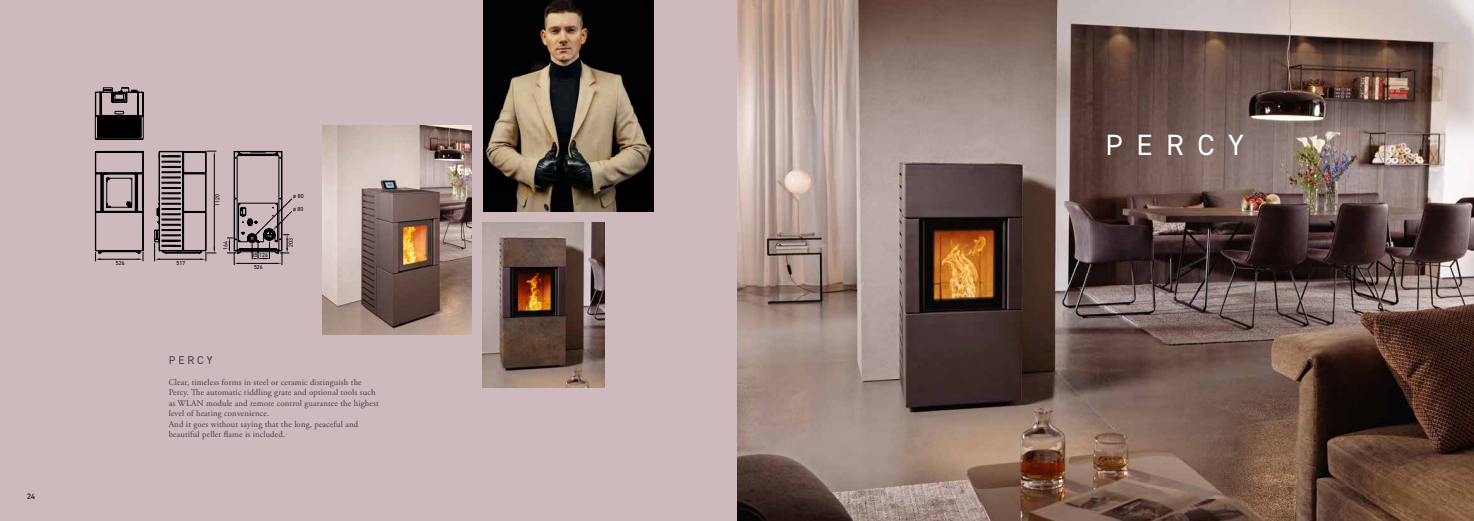
<style>
.page{position:relative;width:1474px;height:521px;background:#fff}
.page>*{position:absolute;margin:0;border:0;box-sizing:border-box;transform-origin:0 0}
.t1{font:29.4px "DIN2014";letter-spacing:.465em;color:#fff}
.t2{font:11.38px "DIN2014";letter-spacing:.25em;color:#433e47}
.t3{font:8.75px/10.5px "Adobe Garamond Pro";letter-spacing:.015em;color:#433e47}
.t4{font:7.88px "DIN2014";color:#000}
.t5{font:5.77px "DIN2014";letter-spacing:.015em;color:#000}
</style>
<div class="page">
<div style="left:0;top:0;width:737px;height:521px;background:#ceb9bc"></div>
<img style="left:482px;top:222px;width:122px;height:165px">
<img style="left:737px;top:0;width:736px;height:521px">
<img style="left:322px;top:126px;width:149px;height:209px">
<img style="left:483px;top:0;width:171px;height:211px">
<svg style="left:95px;top:88px;width:187px;height:171px"></svg>
<hr style="left:98px;top:259px;width:41px;height:1px;background:#000">
<hr style="left:237px;top:263px;width:40px;height:1px;background:#000">
<hr style="left:214px;top:156px;width:1px;height:94px;background:#000">
<hr style="left:158px;top:259px;width:44px;height:1px;background:#000">
<svg style="left:95px;top:252px;width:6px;height:9px"></svg>
<svg style="left:227px;top:238px;width:12px;height:27px"></svg>
<svg style="left:154px;top:243px;width:6px;height:18px"></svg>
<svg style="left:138px;top:252px;width:6px;height:9px"></svg>
<svg style="left:207px;top:151px;width:9px;height:5px"></svg>
<svg style="left:201px;top:248px;width:15px;height:13px"></svg>
<svg style="left:252px;top:198px;width:40px;height:67px"></svg>
<p class="t4" style="left:27px;top:491px;width:9px">24</p>
<p class="t5" style="left:116px;top:259px;width:10px">526</p>
<p class="t5" style="left:176px;top:259px;width:10px">517</p>
<p class="t5" style="left:214px;top:206px;width:13px;rotate:-90deg">1120</p>
<p class="t5" style="left:222px;top:250px;width:10px;rotate:-90deg">164</p>
<p class="t5" style="left:252px;top:251px;width:17px">65 126</p>
<p class="t5" style="left:254px;top:263px;width:10px">526</p>
<p class="t5" style="left:293px;top:192px;width:12px">ø 80</p>
<p class="t5" style="left:293px;top:206px;width:12px">ø 80</p>
<p class="t5" style="left:287px;top:247px;width:10px;rotate:-90deg">203</p>
<h2 class="t2" style="left:169px;top:353px;width:45px">PERCY</h2>
<p class="t3" style="left:169px;top:377px;width:211px">Clear, timeless forms in steel or ceramic distinguish the Percy. The automatic riddling grate and optional tools such as WLAN module and remote control guarantee the highest level of heating convenience.<br>And it goes without saying that the long, peaceful and beautiful pellet flame is included.</p>
<h1 class="t1" style="left:1105px;top:126px;width:140px">PERCY</h1>
</div>
